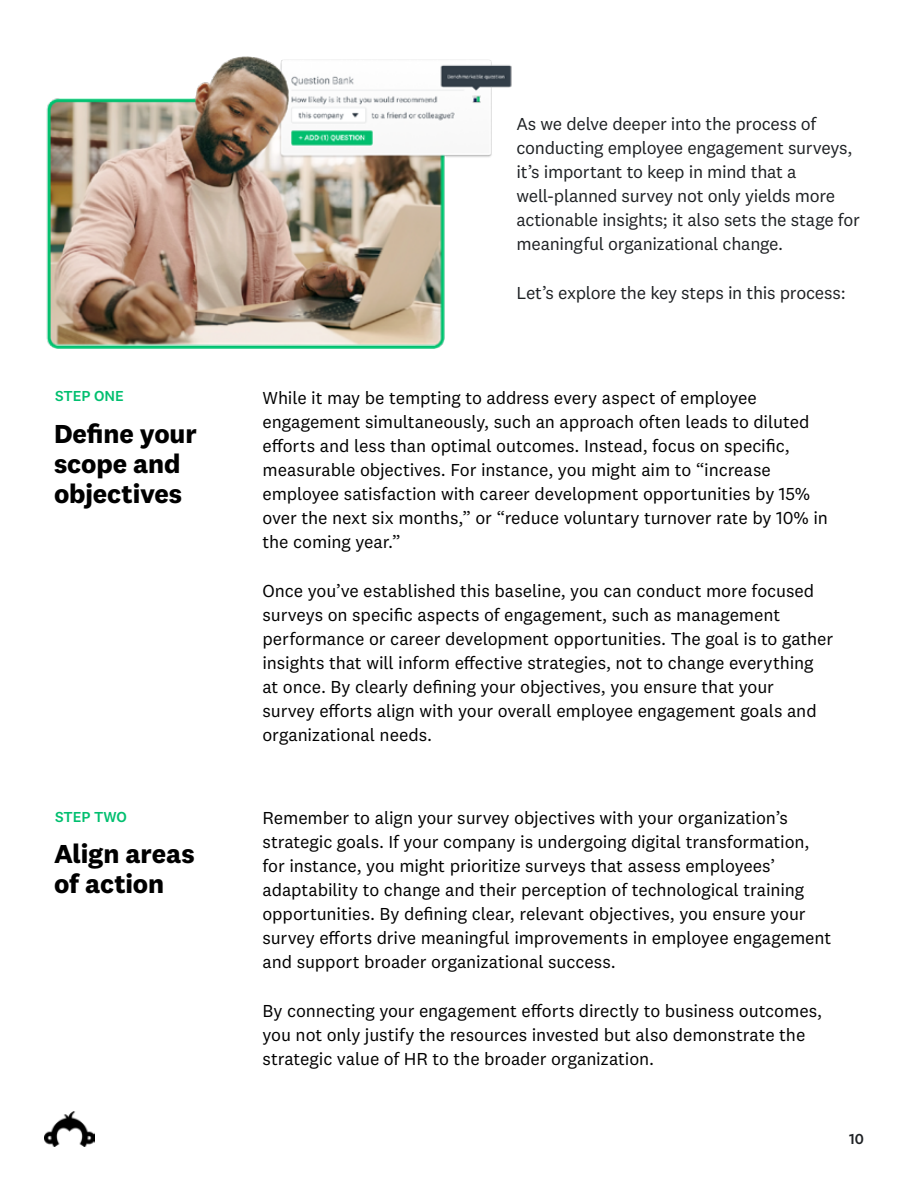
<style>
.page{position:relative;width:918px;height:1188px;background:#fff}
.page>*{position:absolute;margin:0;border:0;box-sizing:border-box;transform-origin:0 0}
.t1{font:700 27px/30px "National 2";letter-spacing:-.005em;color:#000}
.t2{font:18px/24px "National 2";letter-spacing:-.005em;color:#000}
.t3{font:18px/24px "National 2";letter-spacing:-.015em;color:#1e2124}
.t4{font:500 15px "National 2";color:#00bf6f}
.t5{font:500 15px "National 2";color:#1e2124}
</style>
<div class="page">
<img style="left:46px;top:56px;width:466px;height:293px">
<img style="left:45px;top:1112px;width:50px;height:35px">
<p class="t4" style="left:55px;top:387px;width:70px">STEP ONE</p>
<h1 class="t1" style="left:54px;top:418px;width:144px">Define your scope and objectives</h1>
<p class="t4" style="left:55px;top:807px;width:73px">STEP TWO</p>
<h1 class="t1" style="left:54px;top:839px;width:142px">Align areas of action</h1>
<p class="t3" style="left:516px;top:112px;width:345px">As we delve deeper into the process of conducting employee engagement surveys, it’s important to keep in mind that a well-planned survey not only yields more actionable insights; it also sets the stage for meaningful organizational change.</p>
<p class="t3" style="left:516px;top:281px;width:331px">Let’s explore the key steps in this process:</p>
<p class="t2" style="left:263px;top:385px;width:567px">While it may be tempting to address every aspect of employee engagement simultaneously, such an approach often leads to diluted efforts and less than optimal outcomes. Instead, focus on specific, measurable objectives. For instance, you might aim to “increase employee satisfaction with career development opportunities by 15% over the next six months,” or “reduce voluntary turnover rate by 10% in the coming year.”</p>
<p class="t2" style="left:263px;top:578px;width:572px">Once you’ve established this baseline, you can conduct more focused surveys on specific aspects of engagement, such as management performance or career development opportunities. The goal is to gather insights that will inform effective strategies, not to change everything at once. By clearly defining your objectives, you ensure that your<br>survey efforts align with your overall employee engagement goals and organizational needs.</p>
<p class="t2" style="left:262px;top:806px;width:570px">Remember to align your survey objectives with your organization’s strategic goals. If your company is undergoing digital transformation, for instance, you might prioritize surveys that assess employees’ adaptability to change and their perception of technological training opportunities. By defining clear, relevant objectives, you ensure your survey efforts drive meaningful improvements in employee engagement and support broader organizational success.</p>
<p class="t2" style="left:262px;top:999px;width:561px">By connecting your engagement efforts directly to business outcomes, you not only justify the resources invested but also demonstrate the strategic value of HR to the broader organization.</p>
<p class="t5" style="left:849px;top:1130px;width:16px">10</p>
</div>
